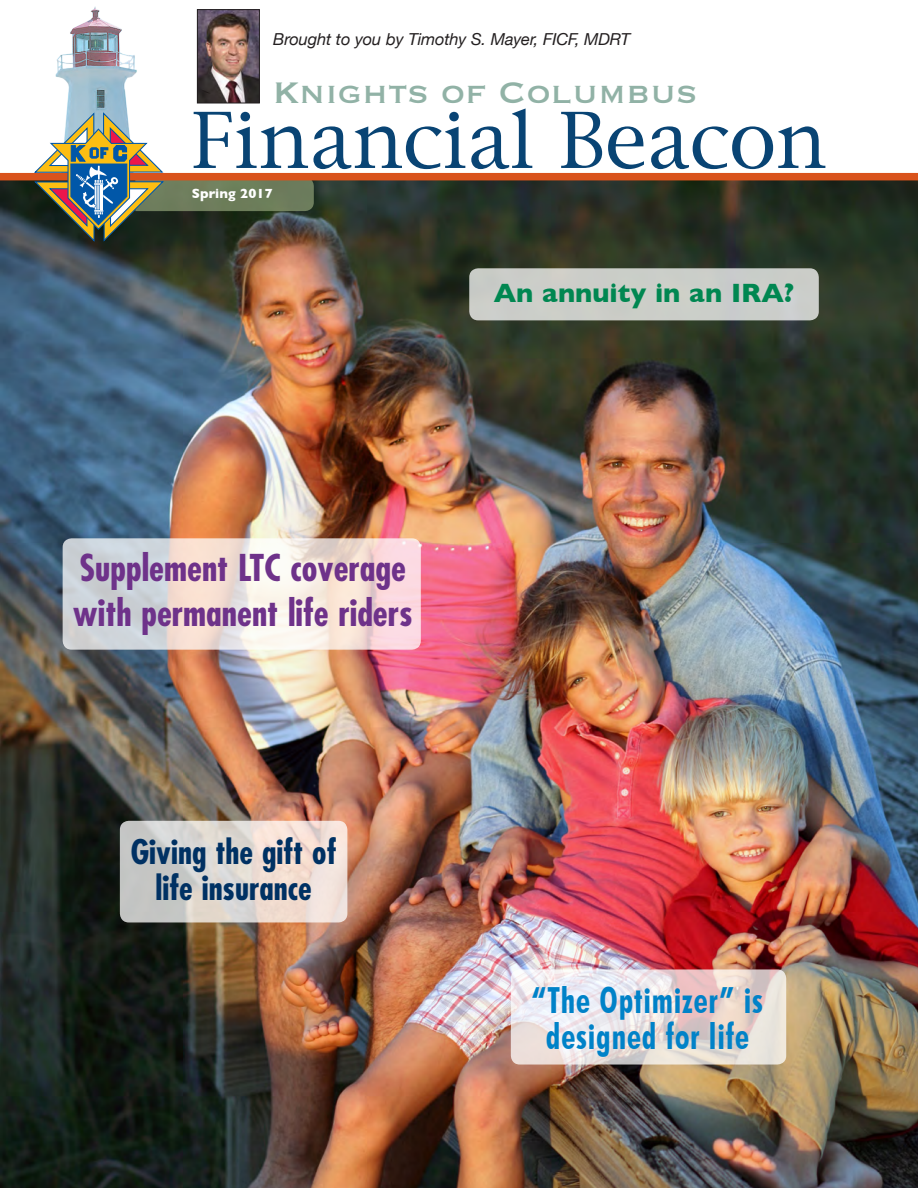
<style>
.page{position:relative;width:918px;height:1188px;background:#fff}
.page>*{position:absolute;margin:0;border:0;box-sizing:border-box;transform-origin:0 0}
.t1{font:74.1px "New York";letter-spacing:-.01em;color:#094474}
.t2{font:39px "Copperplate";color:#91b2a6}
.t3{font:700 condensed 36px/45px "Futura";color:#6e328a}
.t4{font:700 condensed 36px/36px "Futura BT";letter-spacing:.025em;color:#0082c8;text-align:center;scale:.9 1}
.t5{font:700 condensed 33px/36px "Futura";color:#003163;text-align:center}
.t6{font:700 27px "Gill Sans";color:#008751}
.t7{font:italic 16.5px "Helvetica Neue";letter-spacing:-.01em;color:#231f20}
.t8{font:700 13.5px "Gill Sans";letter-spacing:.01em;color:#fff}
</style>
<div class="page">
<img style="left:0;top:180px;width:918px;height:1008px">
<svg style="left:120px;top:821px;width:227px;height:101px;background:#dfd6d0"></svg>
<div style="left:469px;top:268px;width:350px;height:52px;background:#cbcdc9;border-radius:9px"></div>
<svg style="left:63px;top:538px;width:358px;height:112px;background:#e9dedb"></svg>
<svg style="left:511px;top:969px;width:275px;height:96px;background:#e8dddc"></svg>
<img style="left:7px;top:6px;width:130px;height:167px">
<div style="left:0;top:173px;width:918px;height:7px;background:#d9531c"></div>
<svg style="left:34px;top:112px;width:280px;height:131px"></svg>
<img style="left:199px;top:11px;width:59px;height:90px">
<div style="left:197px;top:9px;width:63px;height:94px;border:1px solid #231f20"></div>
<p class="t7" style="left:273px;top:28px;width:359px">Brought to you by Timothy S. Mayer, FICF, MDRT</p>
<p class="t2" style="left:273px;top:67px;width:426px">Knights of Columbus</p>
<h1 class="t1" style="left:191px;top:93px;width:638px">Financial Beacon</h1>
<p class="t8" style="left:192px;top:186px;width:82px">Spring 2017</p>
<p class="t6" style="left:494px;top:277px;width:302px">An annuity in an IRA?</p>
<p class="t3" style="left:73px;top:545px;width:341px">Supplement LTC coverage with permanent life riders</p>
<p class="t5" style="left:131px;top:834px;width:207px">Giving the gift of life insurance</p>
<p class="t4" style="left:532px;top:982px;width:258px">“The Optimizer” is designed for life</p>
</div>
